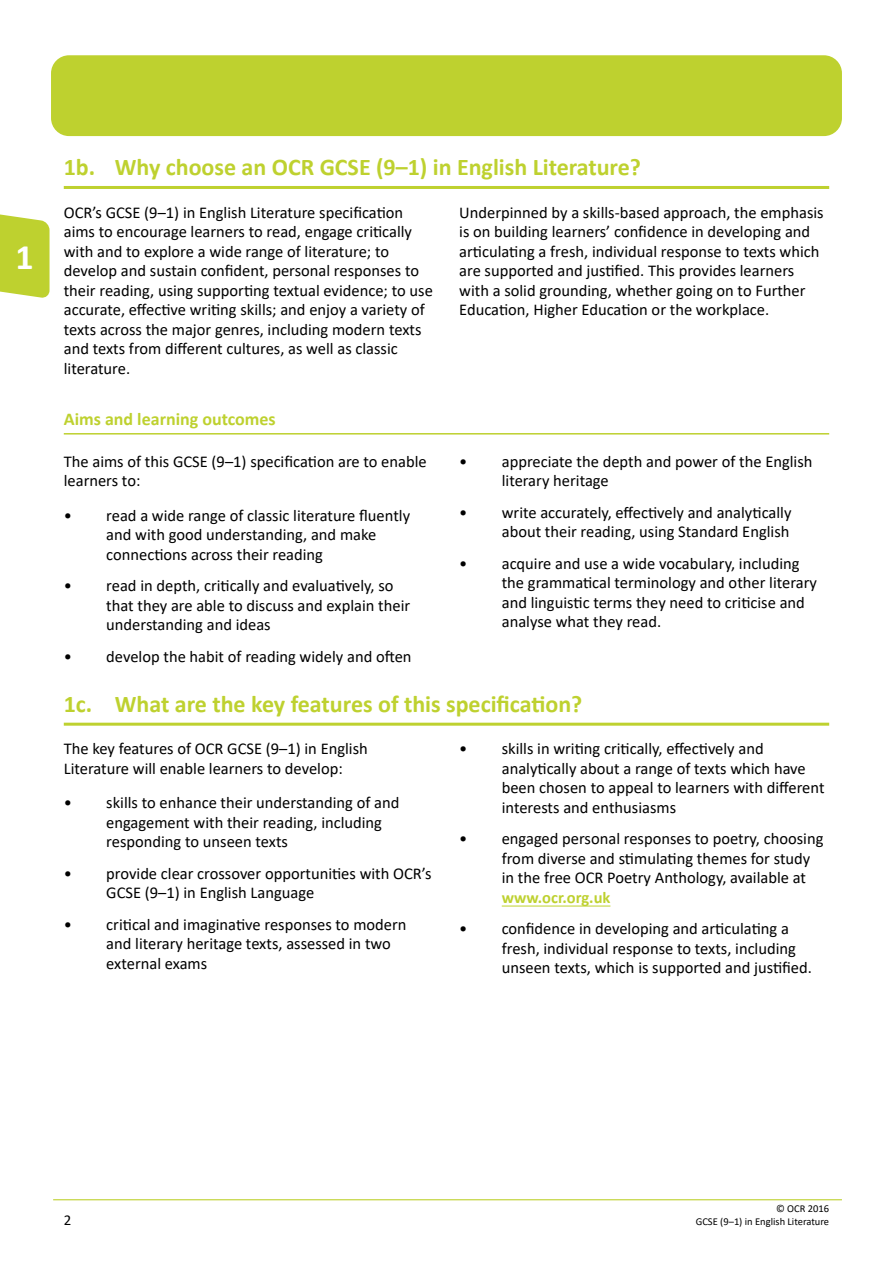
<style>
.page{position:relative;width:893px;height:1263px;background:#fff}
.page>*{position:absolute;margin:0;border:0;box-sizing:border-box;transform-origin:0 0}
.t1{font:700 36px "Calibri";color:#fff}
.Heading2{font:700 24px "Calibri";color:#bed12f}
.Heading3{font:700 18px "Calibri";color:#bed12f}
.BodyText{font:16.5px/19.5px "Calibri";color:#000}
.t2{font:15px "Calibri";color:#000}
.t3{font:10.5px "Calibri";color:#000}
.s1{font-weight:700;color:#bed12f}
</style>
<div class="page">
<hr style="left:53px;top:1199px;width:789px;height:1px;background:#bed12f">
<div style="left:51px;top:55px;width:791px;height:81px;background:#bed12f;border-radius:18px"></div>
<svg style="left:0;top:214px;width:50px;height:84px"></svg>
<hr style="left:64px;top:186px;width:765px;height:3px;background:#bed12f">
<hr style="left:64px;top:433px;width:765px;height:1px;background:#bed12f">
<hr style="left:64px;top:723px;width:765px;height:3px;background:#bed12f">
<hr style="left:502px;top:906px;width:108px;height:1px;background:#bed12f">
<h1 class="t1" style="left:16px;top:231px;width:20px">1</h1>
<h1 class="Heading2" style="left:64px;top:150px;width:579px">1b. Why choose an OCR GCSE (9–1) in English Literature?</h1>
<p class="BodyText" style="left:64px;top:202px;width:371px">OCR’s GCSE (9–1) in English Literature specification aims to encourage learners to read, engage critically with and to explore a wide range of literature; to develop and sustain confident, personal responses to their reading, using supporting textual evidence; to use accurate, effective writing skills; and enjoy a variety of texts across the major genres, including modern texts and texts from different cultures, as well as classic literature.</p>
<p class="BodyText" style="left:459px;top:202px;width:366px">Underpinned by a skills-based approach, the emphasis is on building learners’ confidence in developing and articulating a fresh, individual response to texts which are supported and justified. This provides learners with a solid grounding, whether going on to Further Education, Higher Education or the workplace.</p>
<h2 class="Heading3" style="left:64px;top:406px;width:213px">Aims and learning outcomes</h2>
<p class="BodyText" style="left:64px;top:451px;width:364px">The aims of this GCSE (9–1) specification are to enable learners to:</p>
<p class="BodyText" style="left:106px;top:505px;width:305px;text-indent:-43px">• read a wide range of classic literature fluently and with good understanding, and make connections across their reading</p>
<p class="BodyText" style="left:106px;top:576px;width:305px;text-indent:-43px">• read in depth, critically and evaluatively, so that they are able to discuss and explain their understanding and ideas</p>
<p class="BodyText" style="left:64px;top:646px;width:349px">• develop the habit of reading widely and often</p>
<p class="BodyText" style="left:502px;top:451px;width:312px;text-indent:-43px">• appreciate the depth and power of the English literary heritage</p>
<p class="BodyText" style="left:459px;top:502px;width:334px;text-align:right">• write accurately, effectively and analytically about their reading, using Standard English</p>
<p class="BodyText" style="left:502px;top:553px;width:317px;text-indent:-43px">• acquire and use a wide vocabulary, including the grammatical terminology and other literary and linguistic terms they need to criticise and analyse what they read.</p>
<h1 class="Heading2" style="left:64px;top:687px;width:520px">1c. What are the key features of this specification?</h1>
<p class="BodyText" style="left:64px;top:738px;width:306px">The key features of OCR GCSE (9–1) in English<br>Literature will enable learners to develop:</p>
<p class="BodyText" style="left:106px;top:792px;width:295px;text-indent:-43px">• skills to enhance their understanding of and engagement with their reading, including responding to unseen texts</p>
<p class="BodyText" style="left:106px;top:863px;width:327px;text-indent:-43px">• provide clear crossover opportunities with OCR’s<br>GCSE (9–1) in English Language</p>
<p class="BodyText" style="left:106px;top:914px;width:302px;text-indent:-43px">• critical and imaginative responses to modern and literary heritage texts, assessed in two external exams</p>
<p class="BodyText" style="left:502px;top:738px;width:324px;text-indent:-43px">• skills in writing critically, effectively and analytically about a range of texts which have been chosen to appeal to learners with different interests and enthusiasms</p>
<p class="BodyText" style="left:502px;top:828px;width:323px;text-indent:-43px">• engaged personal responses to poetry, choosing from diverse and stimulating themes for study in the free OCR Poetry Anthology, available at <span class="s1">www.ocr.org.uk</span></p>
<p class="BodyText" style="left:502px;top:918px;width:312px;text-indent:-43px">• confidence in developing and articulating a fresh, individual response to texts, including unseen texts, which is supported and justified.</p>
<p class="t3" style="left:776px;top:1201px;width:55px">© OCR 2016</p>
<p class="t2" style="left:64px;top:1209px;width:9px">2</p>
<p class="t3" style="left:696px;top:1214px;width:135px">GCSE (9–1) in English Literature</p>
</div>
